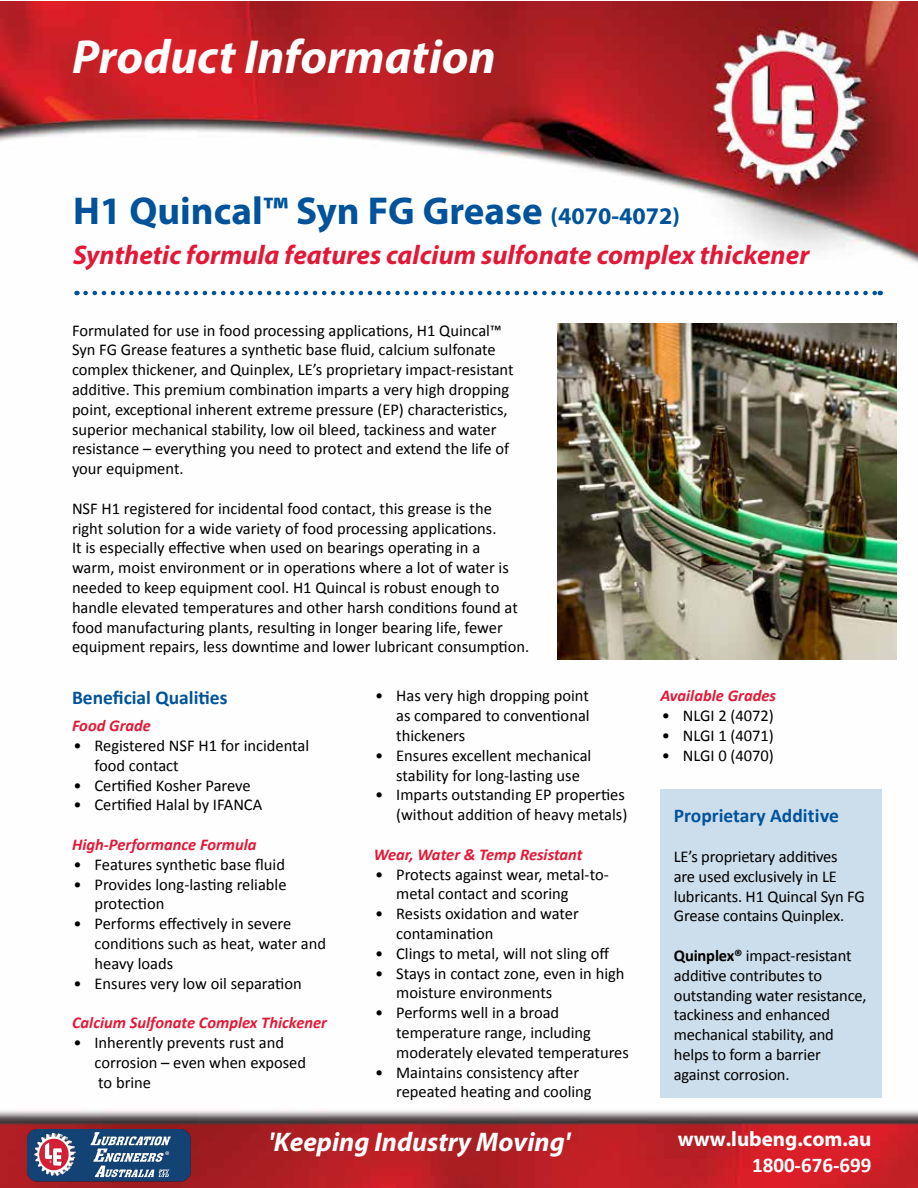
<style>
.page{position:relative;width:918px;height:1188px;background:#fff}
.page>*{position:absolute;margin:0;border:0;box-sizing:border-box;transform-origin:0 0}
.t1{font:italic 700 48px "Myriad Pro";color:#fff}
.t2{font:700 39px "Myriad Pro";color:#00539b}
.t3{font:italic 700 27px "Myriad Pro";color:#e31837}
.t4{font:italic 700 27px "Myriad Pro";color:#fff}
.t5{font:700 21px "Myriad Pro";color:#fff}
.t6{font:700 21px "Calibri";color:#fff}
.t7{font:700 19.5px "Calibri";color:#00539b}
.t8{font:16.5px/19.8px "Calibri";color:#000}
.t9{font:italic 700 16.5px "Calibri";color:#e31837}
.s1{font-size:24px}
.s2{font-weight:700}
</style>
<div class="page">
<img style="left:1px;top:1px;width:917px;height:1187px">
<svg style="left:86px;top:291px;width:795px;height:4px"></svg>
<div style="left:660px;top:790px;width:222px;height:308px;background:#ccddeb"></div>
<img style="left:557px;top:323px;width:340px;height:337px">
<img style="left:28px;top:1129px;width:162px;height:52px">
<h1 class="t1" style="left:72px;top:26px;width:425px">Product Information</h1>
<h2 class="t2" style="left:73px;top:185px;width:608px">H1 Quincal™ Syn FG Grease <span class="s1">(4070-4072)</span></h2>
<h3 class="t3" style="left:73px;top:237px;width:738px">Synthetic formula features calcium sulfonate complex thickener</h3>
<p class="t8" style="left:72px;top:320px;width:443px">Formulated for use in food processing applications, H1 Quincal™ Syn FG Grease features a synthetic base fluid, calcium sulfonate complex thickener, and Quinplex, LE’s proprietary impact-resistant additive. This premium combination imparts a very high dropping point, exceptional inherent extreme pressure (EP) characteristics, superior mechanical stability, low oil bleed, tackiness and water resistance – everything you need to protect and extend the life of your equipment.</p>
<p class="t8" style="left:72px;top:498px;width:459px">NSF H1 registered for incidental food contact, this grease is the<br>right solution for a wide variety of food processing applications.<br>It is especially effective when used on bearings operating in a<br>warm, moist environment or in operations where a lot of water is needed to keep equipment cool. H1 Quincal is robust enough to handle elevated temperatures and other harsh conditions found at food manufacturing plants, resulting in longer bearing life, fewer equipment repairs, less downtime and lower lubricant consumption.</p>
<p class="t7" style="left:72px;top:685px;width:157px">Beneficial Qualities</p>
<p class="t9" style="left:72px;top:715px;width:81px">Food Grade</p>
<p class="t8" style="left:95px;top:736px;width:216px;text-indent:-21px">• Registered NSF H1 for incidental food contact</p>
<p class="t8" style="left:74px;top:775px;width:179px">• Certified Kosher Pareve</p>
<p class="t8" style="left:74px;top:795px;width:190px">• Certified Halal by IFANCA</p>
<p class="t9" style="left:72px;top:834px;width:186px">High-Performance Formula</p>
<p class="t8" style="left:74px;top:855px;width:213px">• Features synthetic base fluid</p>
<p class="t8" style="left:95px;top:874px;width:194px;text-indent:-21px">• Provides long-lasting reliable protection</p>
<p class="t8" style="left:95px;top:914px;width:233px;text-indent:-21px">• Performs effectively in severe conditions such as heat, water and heavy loads</p>
<p class="t8" style="left:74px;top:973px;width:230px">• Ensures very low oil separation</p>
<p class="t9" style="left:72px;top:1012px;width:257px">Calcium Sulfonate Complex Thickener</p>
<p class="t8" style="left:95px;top:1033px;width:213px;text-indent:-21px">• Inherently prevents rust and corrosion – even when exposed to brine</p>
<p class="t8" style="left:396px;top:686px;width:195px;text-align:justify;text-indent:-21px">• Has very high dropping point as compared to conventional thickeners</p>
<p class="t8" style="left:375px;top:745px;width:218px;text-align:center">• Ensures excellent mechanical stability for long-lasting use</p>
<p class="t8" style="left:375px;top:785px;width:254px;text-align:right">• Imparts outstanding EP properties (without addition of heavy metals)</p>
<p class="t9" style="left:374px;top:844px;width:210px">Wear, Water &amp; Temp Resistant</p>
<p class="t8" style="left:396px;top:864px;width:214px;text-indent:-21px">• Protects against wear, metal-to&shy;metal contact and scoring</p>
<p class="t8" style="left:396px;top:904px;width:184px;text-indent:-21px">• Resists oxidation and water contamination</p>
<p class="t8" style="left:375px;top:943px;width:236px">• Clings to metal, will not sling off</p>
<p class="t8" style="left:396px;top:963px;width:230px;text-indent:-21px">• Stays in contact zone, even in high moisture environments</p>
<p class="t8" style="left:396px;top:1003px;width:234px;text-indent:-21px">• Performs well in a broad temperature range, including moderately elevated temperatures</p>
<p class="t8" style="left:396px;top:1062px;width:197px;text-indent:-21px">• Maintains consistency after repeated heating and cooling</p>
<p class="t9" style="left:660px;top:685px;width:117px">Available Grades</p>
<p class="t8" style="left:662px;top:706px;width:114px">• NLGI 2 (4072)</p>
<p class="t8" style="left:662px;top:726px;width:114px">• NLGI 1 (4071)</p>
<p class="t8" style="left:662px;top:745px;width:114px">• NLGI 0 (4070)</p>
<p class="t7" style="left:674px;top:803px;width:166px">Proprietary Additive</p>
<p class="t8" style="left:674px;top:847px;width:193px">LE’s proprietary additives<br>are used exclusively in LE lubricants. H1 Quincal Syn FG<br>Grease contains Quinplex.</p>
<p class="t8" style="left:674px;top:946px;width:194px"><span class="s2">Quinplex®</span> impact-resistant additive contributes to outstanding water resistance, tackiness and enhanced mechanical stability, and helps to form a barrier against corrosion.</p>
<h3 class="t4" style="left:269px;top:1125px;width:303px">'Keeping Industry Moving'</h3>
<p class="t5" style="left:678px;top:1126px;width:195px">www.lubeng.com.au</p>
<p class="t6" style="left:752px;top:1150px;width:121px">1800-676-699</p>
</div>
